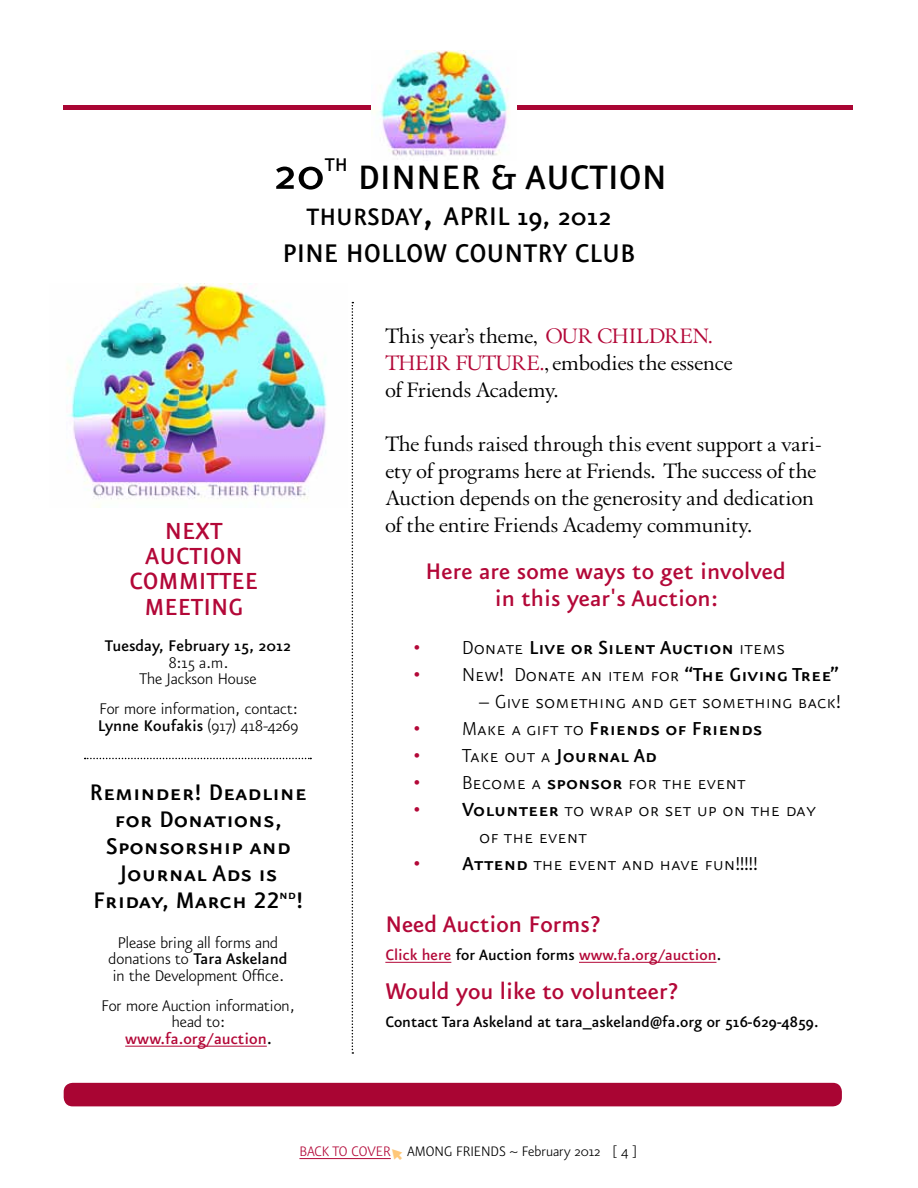
<style>
.page{position:relative;width:918px;height:1188px;background:#fff}
.page>*{position:absolute;margin:0;border:0;box-sizing:border-box;transform-origin:0 0}
.t1{font:500 54px "Eureka Sans";color:#000}
.t2{font:500 40.5px "Eureka Sans";color:#000}
.t3{font:500 30.6px/36.5px "Eureka Sans";color:#000;text-align:center}
.t4{font:500 27.9px/25px "Eureka Sans";color:#b30838;text-align:center}
.t5{font:500 27px/27px "Eureka Sans";color:#b30838;text-align:center}
.t6{font:27px/27px "Eureka Sans Medium Caps";color:#000;text-align:center}
.t7{font:22.5px/27px "Augereau";color:#000}
.t8{font:22.5px/27px "Eureka Sans Light Caps";color:#000}
.t9{font:22.5px "Eureka Sans Medium Caps";color:#000}
.t10{font:22.5px "Augereau";color:#b30838}
.t11{font:300 18.6px/16.5px "Eureka Sans";color:#000;text-align:center}
.t12{font:500 18.6px "Eureka Sans";color:#000}
.t13{font:500 18px "Eureka Sans";color:#000}
.t14{font:500 18px "Eureka Sans";color:#b30838}
.t15{font:300 16.5px "Eureka Sans";color:#000}
.t16{font:300 16.5px "Eureka Sans";color:#b30838}
.s1{font-size:28.35px}
.s2{font-size:40.5px}
.s3{font-weight:500}
.s4{font-weight:500;color:#b30838}
.s5{color:#b30838}
.s6{font-family:"Eureka Sans Light Caps";color:#b30838}
.s7{font-family:"Eureka Sans Light Caps"}
.s8{font-family:"Eureka Sans Medium Caps"}
.s9{color:#000}
</style>
<div class="page">
<hr style="left:299px;top:1158px;width:92px;height:1px;background:#b30838">
<div style="left:64px;top:1083px;width:778px;height:23px;background:#a90533;border-radius:9px"></div>
<div style="left:63px;top:105px;width:790px;height:5px;background:#a90533"></div>
<hr style="left:125px;top:1046px;width:142px;height:1px;background:#b30838">
<svg style="left:85px;top:758px;width:226px;height:1px"></svg>
<svg style="left:352px;top:302px;width:1px;height:752px"></svg>
<hr style="left:385px;top:962px;width:66px;height:1px;background:#b30838">
<hr style="left:579px;top:962px;width:138px;height:1px;background:#b30838">
<img style="left:67px;top:283px;width:260px;height:225px">
<img style="left:371px;top:50px;width:146px;height:106px">
<h1 class="t1" style="left:274px;top:147px;width:53px">20</h1>
<h2 class="t2" style="left:325px;top:158px;width:343px"><sup>TH</sup> DINNER &amp; AUCTION</h2>
<h3 class="t3" style="left:283px;top:199px;width:354px"><span class="s1">THURSDAY</span><span class="s2">,</span> APRIL 19, 2012<br>PINE H OLLOW COUNTRY CLUB</h3>
<p class="t4" style="left:129px;top:520px;width:130px">NEXT<br>AUCTION<br>COMMITTEE<br>MEETING</p>
<p class="t12" style="left:105px;top:637px;width:188px">Tuesday, February 15, 2012</p>
<p class="t11" style="left:139px;top:655px;width:119px">8:15 a.m.<br>The Jackson House</p>
<p class="t11" style="left:98px;top:701px;width:202px;text-align:left">For more information, contact:<br><span class="s3">Lynne Koufakis</span> (917) 418-4269</p>
<p class="t6" style="left:90px;top:780px;width:219px">Reminder! Deadline for Donations,<br>Sponsorship and<br>Journal Ads is<br>Friday, March 22<sup>nd</sup>!</p>
<p class="t11" style="left:109px;top:935px;width:180px">Please bring all forms and donations to <span class="s3">Tara Askeland </span>in the Development Office.</p>
<p class="t11" style="left:101px;top:998px;width:195px">For more Auction information, head to: <span class="s4">www.fa.org/auction</span><span class="s3">.</span></p>
<p class="t7" style="left:385px;top:322px;width:280px">This year’s theme, <span class="s5">OUR CHILDREN</span></p>
<p class="t10" style="left:708px;top:322px;width:6px">.</p>
<p class="t7" style="left:385px;top:349px;width:349px;text-indent:70px"><span class="s5">FUTURE .</span>, embodies the essence of Friends Academy.</p>
<p class="t7" style="left:385px;top:430px;width:438px">The funds raised through this event support a vari&shy;ety of programs here at Friends. The success of the Auction depends on the generosity and dedication of the entire Friends Academy community.</p>
<p class="t5" style="left:426px;top:559px;width:362px">Here are some ways to get involved in this year's Auction:</p>
<p class="t10" style="left:385px;top:349px;width:43px">THEIR</p>
<p class="t9" style="left:414px;top:637px;width:373px"><span class="s6">•</span> <span class="s7">Donate</span> Live or Silent Auction <span class="s7">items</span></p>
<p class="t8" style="left:414px;top:663px;width:426px"><span class="s5">•</span> New! Donate an item for <span class="s8">“The Giving Tree”</span></p>
<p class="t8" style="left:479px;top:690px;width:364px">– Give something and get something back!</p>
<p class="t9" style="left:414px;top:718px;width:350px"><span class="s6">•</span> <span class="s7">Make a gift to</span> Friends of Friends</p>
<p class="t9" style="left:414px;top:745px;width:245px"><span class="s6">•</span> <span class="s7">Take out a</span> Journal Ad</p>
<p class="t8" style="left:414px;top:771px;width:333px"><span class="s5">•</span> Become a <span class="s8">sponsor</span> for the event</p>
<p class="t8" style="left:479px;top:798px;width:338px;text-indent:-65px"><span class="s5">•</span> <span class="s8">Volunteer</span> to wrap or set up on the day of the event</p>
<p class="t8" style="left:414px;top:852px;width:345px"><span class="s5">•</span> <span class="s8">Attend</span> the event and have fun!!!!!</p>
<p class="t5" style="left:385px;top:911px;width:216px">Need Auction Forms?</p>
<p class="t14" style="left:385px;top:946px;width:337px">Click here <span class="s9">for Auction forms</span> www.fa.org/auction<span class="s9">.</span></p>
<p class="t5" style="left:385px;top:979px;width:294px">Would you like to volunteer?</p>
<p class="t13" style="left:385px;top:1014px;width:435px">Contact Tara Askeland at tara_askeland@fa.org or 516-629-4859.</p>
<p class="t16" style="left:299px;top:1144px;width:9px">back</p>
<p class="t16" style="left:332px;top:1144px;width:52px">to cover</p>
<p class="t15" style="left:407px;top:1144px;width:231px">AMONG FRIENDS ~ February 2012 [ 4 ]</p>
</div>
